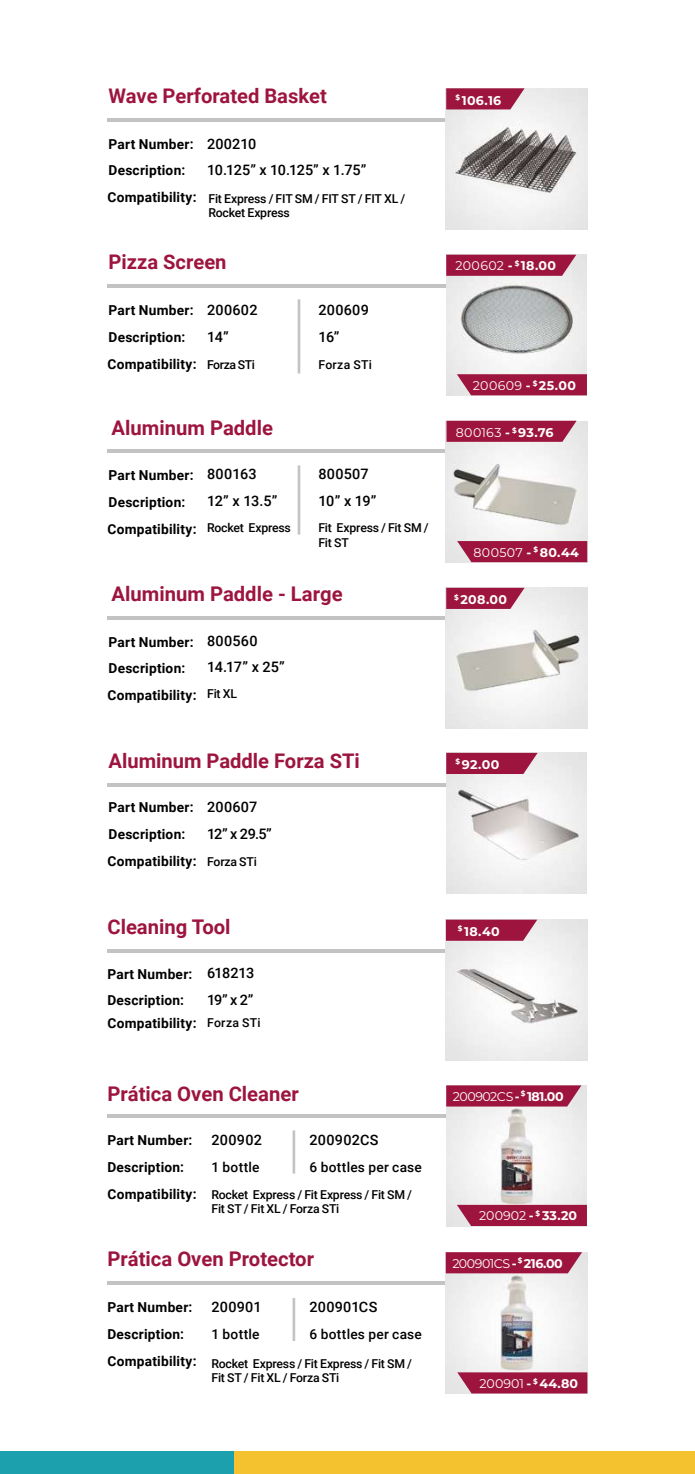
<style>
.page{position:relative;width:695px;height:1474px;background:#fff}
.page>*{position:absolute;margin:0;border:0;box-sizing:border-box;transform-origin:0 0}
.t1{font:700 20.3px "Roboto";color:#9d153f}
.t2{font:700 20.12px "Roboto";color:#9d153f}
.t3{font:500 14.53px "Roboto";letter-spacing:-.04em;color:#000}
.t4{font:500 14.35px "Roboto";letter-spacing:.02em;color:#000}
.t5{font:500 14.35px "Roboto";letter-spacing:-.03em;color:#000}
.t6{font:700 13.65px "Roboto";letter-spacing:.015em;color:#000}
.t7{font:500 13.65px "Roboto";letter-spacing:.015em;color:#000}
.t8{font:12.6px "Montserrat";letter-spacing:.005em;color:#fff}
.t9{font:700 12.6px "Montserrat";letter-spacing:.03em;color:#fff}
.t10{font:12.6px "Montserrat";letter-spacing:-.045em;color:#fff}
.t11{font:12.6px "Montserrat";letter-spacing:-.035em;color:#fff}
.t12{font:500 12.25px/14.3px "Roboto";letter-spacing:-.015em;color:#000}
.t13{font:500 12.25px "Roboto";letter-spacing:.025em;color:#000}
.s1{font-weight:500;font-size:14.35px}
.s2{font-weight:500;font-size:12.25px}
.s3{font-weight:700}
</style>
<div class="page">
<hr style="left:297px;top:465px;width:3px;height:69px;background:#c3c3c3">
<hr style="left:107px;top:449px;width:372px;height:4px;background:#c3c3c3">
<img style="left:446px;top:421px;width:141px;height:141px">
<svg style="left:446px;top:421px;width:130px;height:21px;background:#a12249"></svg>
<svg style="left:457px;top:541px;width:130px;height:21px;background:#a12148"></svg>
<hr style="left:107px;top:783px;width:372px;height:4px;background:#c3c3c3">
<img style="left:446px;top:753px;width:141px;height:140px">
<svg style="left:446px;top:753px;width:91px;height:21px;background:#a3254c"></svg>
<hr style="left:107px;top:118px;width:372px;height:4px;background:#c3c3c3">
<img style="left:446px;top:88px;width:141px;height:141px">
<svg style="left:446px;top:88px;width:78px;height:21px;background:#a42a50"></svg>
<svg style="left:107px;top:615px;width:339px;height:4px"></svg>
<img style="left:446px;top:587px;width:141px;height:141px">
<svg style="left:446px;top:588px;width:78px;height:21px;background:#a4284e"></svg>
<hr style="left:297px;top:299px;width:3px;height:74px;background:#c3c3c3">
<hr style="left:107px;top:284px;width:372px;height:4px;background:#c3c3c3">
<img style="left:446px;top:255px;width:141px;height:140px">
<svg style="left:457px;top:374px;width:130px;height:21px;background:#a12249"></svg>
<svg style="left:446px;top:255px;width:130px;height:21px;background:#a12249"></svg>
<hr style="left:107px;top:949px;width:372px;height:4px;background:#c3c3c3">
<img style="left:446px;top:919px;width:141px;height:141px">
<svg style="left:446px;top:919px;width:91px;height:21px;background:#a42a50"></svg>
<hr style="left:107px;top:1281px;width:361px;height:3px;background:#c3c3c3">
<hr style="left:292px;top:1297px;width:3px;height:43px;background:#c3c3c3">
<img style="left:445px;top:1252px;width:142px;height:141px">
<svg style="left:445px;top:1252px;width:137px;height:21px;background:#a12249"></svg>
<svg style="left:457px;top:1372px;width:130px;height:21px;background:#a2244b"></svg>
<hr style="left:107px;top:1114px;width:372px;height:4px;background:#c3c3c3">
<img style="left:446px;top:1085px;width:141px;height:141px">
<svg style="left:446px;top:1085px;width:135px;height:21px;background:#a1234a"></svg>
<svg style="left:457px;top:1204px;width:130px;height:21px;background:#a3284e"></svg>
<hr style="left:292px;top:1130px;width:3px;height:43px;background:#c3c3c3">
<div style="left:0;top:1451px;width:234px;height:22px;background:#1da0ae"></div>
<div style="left:234px;top:1451px;width:460px;height:22px;background:#f4c12f"></div>
<h2 class="t2" style="left:109px;top:82px;width:220px">Wave Perforated Basket</h2>
<p class="t6" style="left:109px;top:134px;width:149px">Part Number: <span class="s1">200210</span></p>
<p class="t6" style="left:109px;top:161px;width:78px">Description:</p>
<p class="t5" style="left:207px;top:160px;width:161px">10.125” x 10.125” x 1.75”</p>
<p class="t6" style="left:107px;top:188px;width:91px">Compatibility:</p>
<p class="t12" style="left:208px;top:191px;width:198px">Fit Express / FIT SM / FIT ST / FIT XL /<br>Rocket Express</p>
<h2 class="t2" style="left:109px;top:248px;width:119px">Pizza Screen</h2>
<p class="t6" style="left:109px;top:300px;width:150px">Part Number: <span class="s1">200602</span></p>
<p class="t4" style="left:318px;top:300px;width:52px">200609</p>
<p class="t6" style="left:109px;top:327px;width:78px">Description:</p>
<p class="t4" style="left:207px;top:326px;width:23px">14”</p>
<p class="t4" style="left:318px;top:326px;width:23px">16”</p>
<p class="t6" style="left:107px;top:354px;width:149px">Compatibility: <span class="s2">Forza STi</span></p>
<p class="t13" style="left:318px;top:355px;width:55px">Forza STi</p>
<h1 class="t1" style="left:112px;top:413px;width:163px">Aluminum Paddle</h1>
<p class="t6" style="left:109px;top:466px;width:87px">Part Number:</p>
<p class="t4" style="left:207px;top:464px;width:51px">800163</p>
<p class="t4" style="left:318px;top:464px;width:52px">800507</p>
<p class="t6" style="left:109px;top:493px;width:78px">Description:</p>
<p class="t3" style="left:207px;top:491px;width:72px">12” x 13.5”</p>
<p class="t3" style="left:318px;top:491px;width:60px">10” x 19”</p>
<p class="t6" style="left:107px;top:519px;width:185px">Compatibility: <span class="s2">Rocket Express</span></p>
<p class="t12" style="left:318px;top:520px;width:112px">Fit Express / Fit SM /<br>Fit ST</p>
<h1 class="t1" style="left:112px;top:579px;width:232px">Aluminum Paddle - Large</h1>
<p class="t6" style="left:109px;top:632px;width:87px">Part Number:</p>
<p class="t6" style="left:109px;top:659px;width:78px">Description:</p>
<p class="t4" style="left:207px;top:630px;width:52px">800560</p>
<p class="t3" style="left:207px;top:657px;width:79px">14.17” x 25”</p>
<p class="t6" style="left:107px;top:685px;width:131px">Compatibility: <span class="s2">Fit XL</span></p>
<h2 class="t2" style="left:109px;top:747px;width:253px">Aluminum Paddle Forza STi</h2>
<p class="t6" style="left:109px;top:798px;width:87px">Part Number:</p>
<p class="t4" style="left:207px;top:797px;width:52px">200607</p>
<p class="t6" style="left:109px;top:824px;width:78px">Description:</p>
<p class="t3" style="left:207px;top:824px;width:66px">12” x 29.5”</p>
<p class="t6" style="left:107px;top:851px;width:91px">Compatibility:</p>
<p class="t12" style="left:207px;top:854px;width:51px">Forza STi</p>
<h1 class="t1" style="left:107px;top:912px;width:125px">Cleaning Tool</h1>
<p class="t6" style="left:107px;top:964px;width:148px">Part Number: <span class="s1">618213</span></p>
<p class="t6" style="left:107px;top:990px;width:78px">Description:</p>
<p class="t3" style="left:207px;top:989px;width:48px">19” x 2”</p>
<p class="t6" style="left:107px;top:1013px;width:155px">Compatibility: <span class="s2">Forza STi</span></p>
<h1 class="t1" style="left:107px;top:1079px;width:193px">Prática Oven Cleaner</h1>
<p class="t6" style="left:107px;top:1130px;width:87px">Part Number:</p>
<p class="t6" style="left:107px;top:1157px;width:78px">Description:</p>
<p class="t4" style="left:211px;top:1129px;width:52px">200902</p>
<p class="t7" style="left:211px;top:1157px;width:50px">1 bottle</p>
<p class="t4" style="left:309px;top:1129px;width:70px">200902CS</p>
<p class="t7" style="left:309px;top:1157px;width:114px">6 bottles per case</p>
<p class="t6" style="left:107px;top:1184px;width:91px">Compatibility:</p>
<p class="t12" style="left:211px;top:1186px;width:202px">Rocket Express / Fit Express / Fit SM /<br>Fit ST / Fit XL / Forza STi</p>
<h1 class="t1" style="left:107px;top:1244px;width:208px">Prática Oven Protector</h1>
<p class="t6" style="left:107px;top:1297px;width:87px">Part Number:</p>
<p class="t4" style="left:211px;top:1297px;width:52px">200901</p>
<p class="t4" style="left:309px;top:1297px;width:69px">200901CS</p>
<p class="t6" style="left:107px;top:1324px;width:78px">Description:</p>
<p class="t7" style="left:211px;top:1324px;width:50px">1 bottle</p>
<p class="t7" style="left:309px;top:1324px;width:114px">6 bottles per case</p>
<p class="t6" style="left:107px;top:1351px;width:91px">Compatibility:</p>
<p class="t12" style="left:211px;top:1355px;width:202px">Rocket Express / Fit Express / Fit SM /<br>Fit ST / Fit XL / Forza STi</p>
<p class="t9" style="left:455px;top:91px;width:47px"><sup>$</sup> 106.16</p>
<p class="t8" style="left:455px;top:257px;width:102px">200602 <span class="s3">-</span> <sup>$</sup> <span class="s3">18.00</span></p>
<p class="t8" style="left:473px;top:377px;width:105px">200609 <span class="s3">-</span> <sup>$</sup> <span class="s3">25.00</span></p>
<p class="t8" style="left:456px;top:424px;width:99px">800163 <span class="s3">-</span> <sup>$</sup> <span class="s3">93.76</span></p>
<p class="t8" style="left:473px;top:543px;width:107px">800507 <span class="s3">-</span> <sup>$</sup> <span class="s3">80.44</span></p>
<p class="t9" style="left:454px;top:590px;width:54px"><sup>$</sup> 208.00</p>
<p class="t9" style="left:455px;top:755px;width:45px"><sup>$</sup> 92.00</p>
<p class="t9" style="left:458px;top:922px;width:43px"><sup>$</sup> 18.40</p>
<p class="t11" style="left:453px;top:1087px;width:112px">200902CS <span class="s3">-</span> <sup>$</sup> <span class="s3">181.00</span></p>
<p class="t8" style="left:479px;top:1207px;width:99px">200902 <span class="s3">-</span> <sup>$</sup> <span class="s3">33.20</span></p>
<p class="t10" style="left:452px;top:1254px;width:112px">200901CS <span class="s3">-</span> <sup>$</sup> <span class="s3">216.00</span></p>
<p class="t8" style="left:479px;top:1374px;width:100px">200901 <span class="s3">-</span> <sup>$</sup> <span class="s3">44.80</span></p>
</div>
